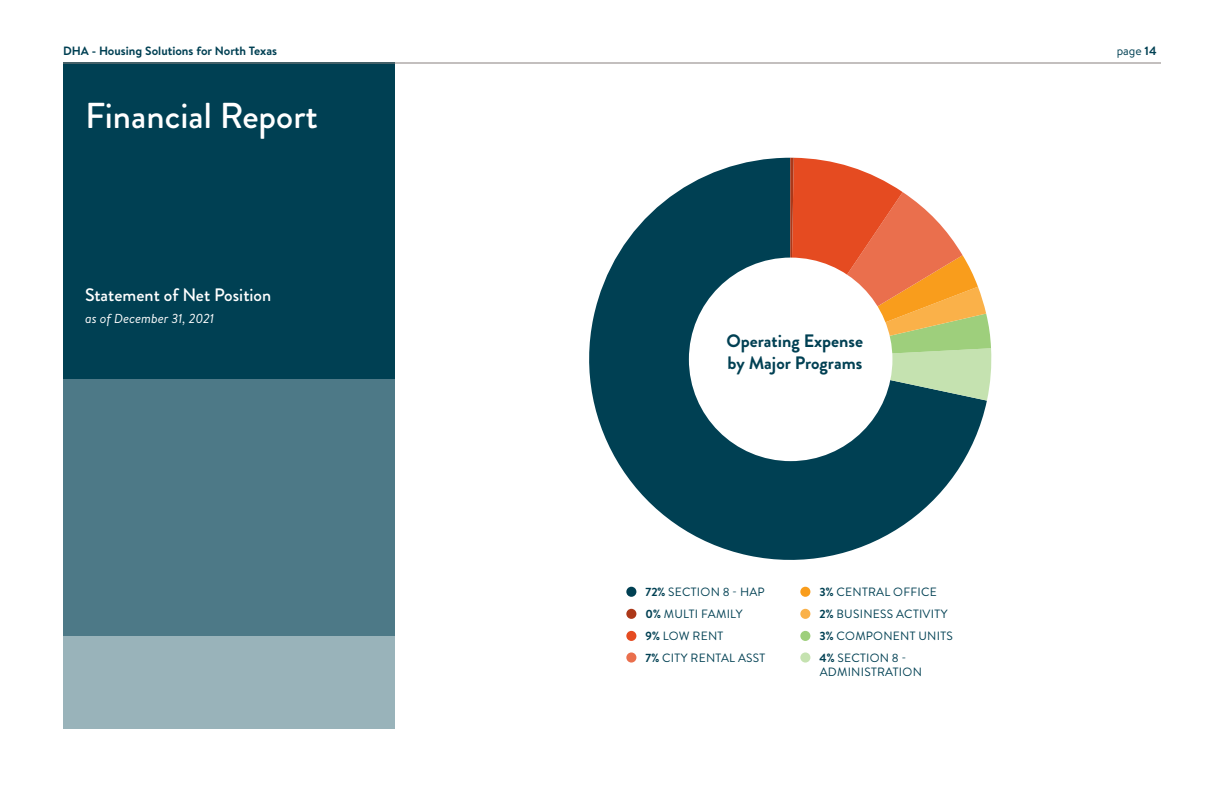
<style>
.page{position:relative;width:1224px;height:792px;background:#fff}
.page>*{position:absolute;margin:0;border:0;box-sizing:border-box;transform-origin:0 0}
.t1{font:500 36px "Brandon Grotesque";color:#fff}
.t2{font:700 18px/22px "Brandon Grotesque";color:#004053}
.t3{font:500 18px "Brandon Grotesque";color:#fff}
.t4{font:italic 13px "Brandon Text";color:#fff}
.t5{font:12px/22px "Brandon Grotesque";letter-spacing:.02em;color:#004053}
.t6{font:700 12px "Brandon Text";color:#004053}
.t7{font:12px "Brandon Text";color:#004053}
.s1{font-weight:700}
</style>
<div class="page">
<div style="left:63px;top:63px;width:332px;height:316px;background:#004053"></div>
<div style="left:63px;top:379px;width:332px;height:257px;background:#4d7987"></div>
<div style="left:63px;top:636px;width:332px;height:92px;background:#99b3ba"></div>
<hr style="left:63px;top:63px;width:1098px;height:1px;background:#88817e">
<svg style="left:589px;top:158px;width:398px;height:402px;fill:#004053"></svg>
<svg style="left:790px;top:158px;width:202px;height:243px"></svg>
<div style="left:689px;top:258px;width:203px;height:203px;background:#fff;border-radius:50%"></div>
<div style="left:626px;top:587px;width:10px;height:10px;background:#004053;border-radius:50%"></div>
<div style="left:626px;top:652px;width:10px;height:11px;background:#ea6f4d;border-radius:50%"></div>
<div style="left:626px;top:631px;width:10px;height:10px;background:#e54b21;border-radius:50%"></div>
<div style="left:626px;top:609px;width:10px;height:10px;background:#ac3819;border-radius:50%"></div>
<div style="left:800px;top:587px;width:10px;height:10px;background:#f99d1c;border-radius:50%"></div>
<div style="left:800px;top:652px;width:10px;height:11px;background:#c5e2b0;border-radius:50%"></div>
<div style="left:800px;top:631px;width:10px;height:10px;background:#9ecf7c;border-radius:50%"></div>
<div style="left:800px;top:609px;width:10px;height:10px;background:#fab149;border-radius:50%"></div>
<p class="t6" style="left:63px;top:43px;width:216px">DHA - Housing Solutions for North Texas</p>
<p class="t7" style="left:1117px;top:43px;width:42px">page <span class="s1">14</span></p>
<h1 class="t1" style="left:85px;top:91px;width:234px">Financial Report</h1>
<h2 class="t3" style="left:85px;top:283px;width:188px">Statement of Net Position</h2>
<p class="t4" style="left:85px;top:310px;width:131px">as of December 31, 2021</p>
<h2 class="t2" style="left:727px;top:330px;width:138px">Operating Expense by Major Programs</h2>
<p class="t5" style="left:646px;top:581px;width:121px"><span class="s1">72%</span> SECTION 8 - HAP<br><span class="s1">0%</span> MULTI FAMILY<br><span class="s1">9%</span> LOW RENT<br><span class="s1">7%</span> CITY RENTAL ASST</p>
<p class="t5" style="left:820px;top:581px;width:135px"><span class="s1">3%</span> CENTRAL OFFICE<br><span class="s1">2%</span> BUSINESS ACTIVITY<br><span class="s1">3%</span> COMPONENT UNITS<br><span class="s1">4%</span> SECTION 8 -</p>
<p class="t5" style="left:820px;top:661px;width:104px">ADMINISTRATION</p>
</div>
